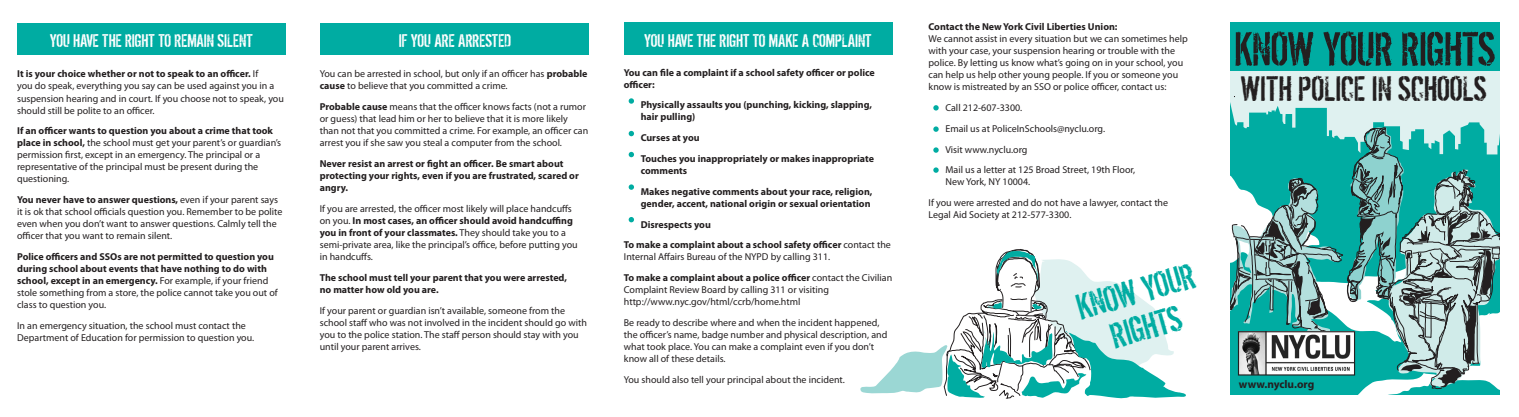
<style>
.page{position:relative;width:1519px;height:417px;background:#fff}
.page>*{position:absolute;margin:0;border:0;box-sizing:border-box;transform-origin:0 0}
.t1{font:52.5px "Dirty Ego";letter-spacing:-.005em;color:#231f20}
.t2{font:39.62px "Dirty Ego";color:#00aca2}
.t3{font:38.5px "Dirty Ego";color:#231f20}
.t4{font:20px "Dirty Ego";color:#fff}
.t5{font:700 11.25px "Myriad Pro";color:#231f20}
.t6{font:10px/12px "Myriad Pro";color:#231f20}
.t7{font:700 10px/12px "Myriad Pro";color:#231f20}
.s1{font-weight:700}
.s2{font-weight:400}
</style>
<div class="page">
<div style="left:1222px;top:30px;width:284px;height:147px;background:#dff1f0"></div>
<div style="left:1221px;top:22px;width:285px;height:49px;background:#00aca2"></div>
<svg style="left:1229px;top:102px;width:251px;height:23px"></svg>
<svg style="left:1229px;top:125px;width:271px;height:270px;background:#5cb1ac"></svg>
<div style="left:1500px;top:9px;width:11px;height:389px;background:#fff"></div>
<div style="left:1219px;top:11px;width:10px;height:389px;background:#fff"></div>
<div style="left:624px;top:22px;width:268px;height:33px;background:#00aca2"></div>
<svg style="left:629px;top:98px;width:5px;height:6px"></svg>
<svg style="left:629px;top:131px;width:5px;height:5px"></svg>
<svg style="left:629px;top:152px;width:5px;height:5px"></svg>
<svg style="left:629px;top:184px;width:5px;height:5px"></svg>
<svg style="left:629px;top:217px;width:5px;height:5px"></svg>
<svg style="left:933px;top:105px;width:6px;height:5px"></svg>
<svg style="left:933px;top:126px;width:6px;height:6px"></svg>
<svg style="left:933px;top:147px;width:6px;height:5px"></svg>
<svg style="left:933px;top:167px;width:6px;height:5px"></svg>
<div style="left:321px;top:23px;width:268px;height:32px;background:#00aca2"></div>
<div style="left:17px;top:23px;width:269px;height:32px;background:#00aca2"></div>
<svg style="left:860px;top:249px;width:326px;height:149px"></svg>
<img style="left:1240px;top:333px;width:113px;height:40px">
<div style="left:1238px;top:331px;width:117px;height:44px;border:1px solid #231f20"></div>
<p class="t4" style="left:50px;top:31px;width:204px">YOU HAVE THE RIGHT TO REMAIN SILENT</p>
<p class="t6" style="left:17px;top:68px;width:268px"><span class="s1">It is your choice whether or not to speak to an officer.</span> If<br>you do speak, everything you say can be used against you in a suspension hearing and in court. If you choose not to speak, you should still be polite to an officer.</p>
<p class="t6" style="left:17px;top:125px;width:266px"><span class="s1">If an officer wants to question you about a crime that took place in school,</span> the school must get your parent’s or guardian’s permission first, except in an emergency. The principal or a representative of the principal must be present during the questioning.</p>
<p class="t6" style="left:17px;top:193px;width:267px"><span class="s1">You never have to answer questions,</span> even if your parent says it is ok that school officials question you. Remember to be polite even when you don’t want to answer questions. Calmly tell the officer that you want to remain silent.</p>
<p class="t7" style="left:17px;top:250px;width:262px">Police officers and SSOs are not permitted to question you during school about events that have nothing to do with school, except in an emergency. <span class="s2">For example, if your friend stole something from a store, the police cannot take you out of class to question you.</span></p>
<p class="t6" style="left:17px;top:319px;width:239px">In an emergency situation, the school must contact the<br>Department of Education for permission to question you.</p>
<p class="t4" style="left:399px;top:30px;width:114px">IF YOU ARE ARRESTED</p>
<p class="t6" style="left:320px;top:68px;width:269px">You can be arrested in school, but only if an officer has <span class="s1">probable cause</span> to believe that you committed a crime.</p>
<p class="t6" style="left:320px;top:101px;width:270px"><span class="s1">Probable cause</span> means that the officer knows facts (not a rumor or guess) that lead him or her to believe that it is more likely than not that you committed a crime. For example, an officer can arrest you if she saw you steal a computer from the school.</p>
<p class="t7" style="left:320px;top:157px;width:261px">Never resist an arrest or fight an officer. Be smart about protecting your rights, even if you are frustrated, scared or angry.</p>
<p class="t6" style="left:320px;top:202px;width:260px">If you are arrested, the officer most likely will place handcuffs on you. <span class="s1">In most cases, an officer should avoid handcuffing you in front of your classmates.</span> They should take you to a semi-private area, like the principal’s office, before putting you in handcuffs.</p>
<p class="t7" style="left:320px;top:271px;width:249px">The school must tell your parent that you were arrested,</p>
<p class="t7" style="left:320px;top:283px;width:120px">no matter how old you are.</p>
<p class="t6" style="left:320px;top:304px;width:269px">If your parent or guardian isn’t available, someone from the school staff who was not involved in the incident should go with you to the police station. The staff person should stay with you until your parent arrives.</p>
<p class="t4" style="left:644px;top:30px;width:229px">YOU HAVE THE RIGHT TO MAKE A COMPLAINT</p>
<p class="t7" style="left:624px;top:66px;width:253px">You can file a complaint if a school safety officer or police officer:</p>
<p class="t7" style="left:641px;top:98px;width:233px">Physically assaults you (punching, kicking, slapping,</p>
<p class="t7" style="left:641px;top:110px;width:56px">hair pulling)</p>
<p class="t7" style="left:641px;top:131px;width:60px">Curses at you</p>
<p class="t7" style="left:641px;top:152px;width:235px">Touches you inappropriately or makes inappropriate comments</p>
<p class="t7" style="left:641px;top:185px;width:233px">Makes negative comments about your race, religion, gender, accent, national origin or sexual orientation</p>
<p class="t7" style="left:641px;top:217px;width:72px">Disrespects you</p>
<p class="t6" style="left:624px;top:238px;width:269px"><span class="s1">To make a complaint about a school safety officer</span> contact the<br>Internal Affairs Bureau of the NYPD by calling 311.</p>
<p class="t6" style="left:624px;top:271px;width:270px"><span class="s1">To make a complaint about a police officer</span> contact the Civilian<br>Complaint Review Board by calling 311 or visiting</p>
<p class="t6" style="left:624px;top:295px;width:178px">http://www.nyc.gov/html/ccrb/home.html</p>
<p class="t6" style="left:624px;top:316px;width:265px">Be ready to describe where and when the incident happened, the officer’s name, badge number and physical description, and what took place. You can make a complaint even if you don’t know all of these details.</p>
<p class="t6" style="left:624px;top:373px;width:223px">You should also tell your principal about the incident.</p>
<p class="t7" style="left:928px;top:20px;width:191px">Contact the New York Civil Liberties Union:</p>
<p class="t6" style="left:928px;top:32px;width:261px">We cannot assist in every situation but we can sometimes help with your case, your suspension hearing or trouble with the police. By letting us know what’s going on in your school, you can help us help other young people. If you or someone you know is mistreated by an SSO or police officer, contact us:</p>
<p class="t6" style="left:945px;top:101px;width:78px">Call 212-607-3300.</p>
<p class="t6" style="left:945px;top:122px;width:161px">Email us at PoliceInSchools@nyclu.org.</p>
<p class="t6" style="left:945px;top:143px;width:84px">Visit www.nyclu.org</p>
<p class="t6" style="left:945px;top:163px;width:191px">Mail us a letter at 125 Broad Street, 19th Floor,</p>
<p class="t6" style="left:945px;top:175px;width:86px">New York, NY 10004.</p>
<p class="t6" style="left:928px;top:196px;width:241px">If you were arrested and do not have a lawyer, contact the</p>
<p class="t6" style="left:928px;top:208px;width:144px">Legal Aid Society at 212-577-3300.</p>
<p class="t2" style="left:1072px;top:288px;width:122px;rotate:-16deg">KNOW YOUR</p>
<p class="t2" style="left:1106px;top:316px;width:74px;rotate:-16deg">RIGHTS</p>
<p class="t1" style="left:1235px;top:22px;width:262px">KNOW YOUR RIGHTS</p>
<p class="t3" style="left:1240px;top:69px;width:248px">WITH POLICE IN SCHOOLS</p>
<p class="t5" style="left:1239px;top:376px;width:77px">www.nyclu.org</p>
</div>
